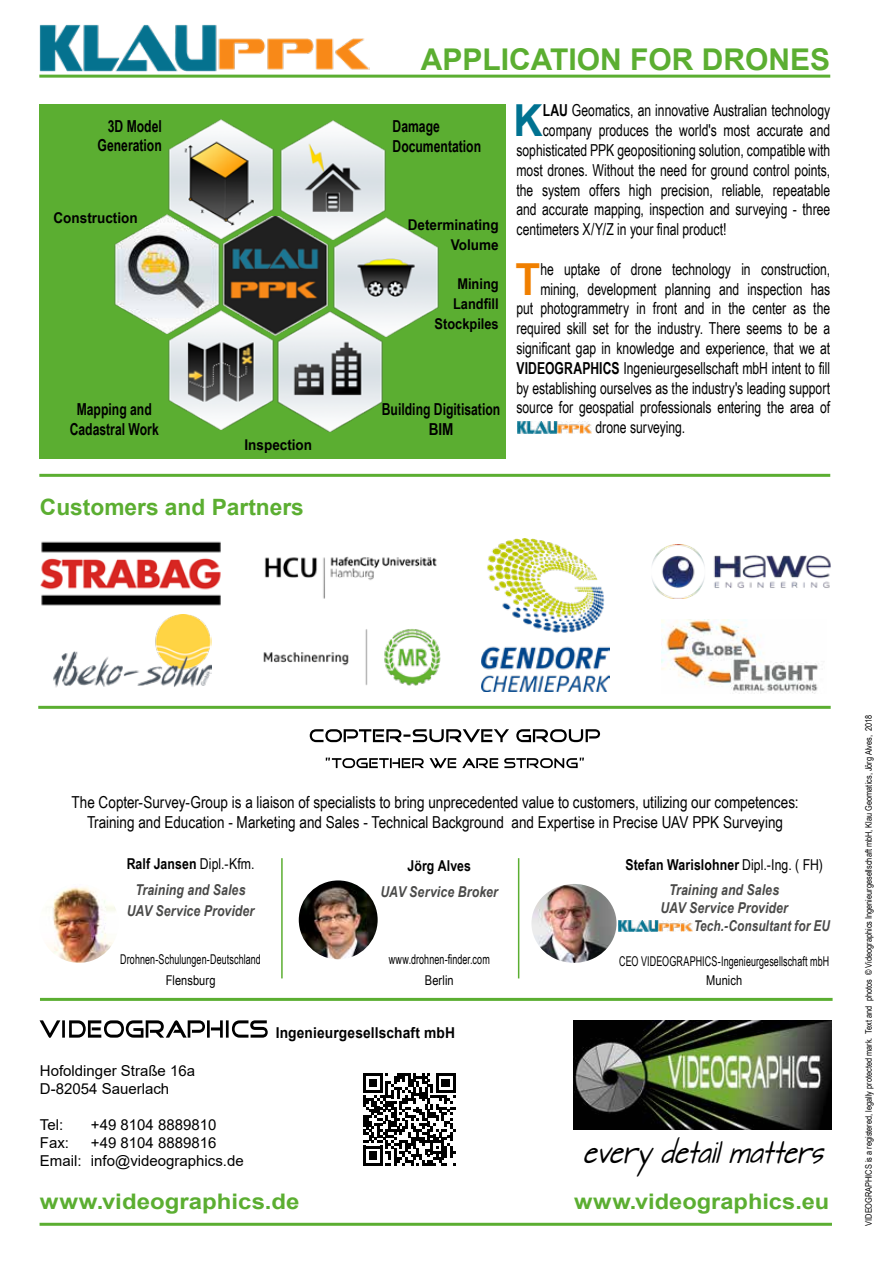
<style>
.page{position:relative;width:893px;height:1263px;background:#fff}
.page>*{position:absolute;margin:0;border:0;box-sizing:border-box;transform-origin:0 0}
.t1{font:700 44.1px "Arial Narrow";color:#007291;scale:1.12 1}
.t2{font:700 44.1px "Arial Narrow";color:#f07f00;scale:1.12 1}
.t3{font:700 30px "Arial";color:#5bae31}
.t4{font:italic 26.4px "Architects Daughter";color:#000;scale:.76 1}
.t5{font:700 22.5px "Arial";color:#5bae31}
.t6{font:700 21.45px "Arial";color:#5bae31;scale:1.12 1}
.t7{font:700 21.45px "Arial";color:#5bae31;scale:1.1 1}
.t8{font:16.5px "Arial Narrow";color:#000;scale:.9 1}
.t9{font:16.5px/19.8px "Arial Narrow";color:#000;text-align:center}
.t10{font:700 16.5px/19.8px "Arial Narrow";color:#000;text-align:center;scale:.9 1}
.t11{font:italic 700 15px/25.5px "Arial Narrow";letter-spacing:.005em;color:#4a4a49;text-align:center}
.t12{font:15px/18px "Arial";color:#000}
.t13{font:700 15px/25.5px "Arial Narrow";letter-spacing:.01em;color:#000;text-align:center}
.t14{font:700 15px "Arial";letter-spacing:.01em;color:#000;scale:.92 1}
.t15{font:700 14.85px/19.8px "Arial Narrow";color:#000;text-align:right;scale:1.11 1}
.t16{font:700 14.85px/19.8px "Arial Narrow";color:#000;text-align:right;scale:1.06 1}
.t17{font:13.5px/21px "Arial Narrow";letter-spacing:.005em;color:#000;text-align:center;scale:.81 1}
.t18{font:9px "Arial Narrow";color:#000}
.s1{font-weight:700}
.s2{font-style:normal;color:#000}
.s3{font-weight:400;font-style:normal;color:#000}
.s4{font-weight:400}
.s5{font-style:italic;color:#4a4a49}
</style>
<div class="page">
<div style="left:40px;top:104px;width:466px;height:355px;background:#5bae31"></div>
<img style="left:517px;top:422px;width:74px;height:11px">
<img style="left:574px;top:1020px;width:258px;height:110px">
<hr style="left:39px;top:474px;width:791px;height:3px;background:#5bae31">
<hr style="left:38px;top:706px;width:793px;height:3px;background:#5bae31">
<hr style="left:39px;top:75px;width:791px;height:3px;background:#5bae31">
<hr style="left:40px;top:998px;width:793px;height:3px;background:#5bae31">
<hr style="left:40px;top:1223px;width:792px;height:3px;background:#5bae31">
<hr style="left:281px;top:858px;width:2px;height:120px;background:#5bae31">
<hr style="left:518px;top:858px;width:1px;height:120px;background:#5bae31">
<img style="left:40px;top:884px;width:78px;height:79px;border-radius:39px">
<img style="left:531px;top:884px;width:85px;height:79px">
<img style="left:299px;top:880px;width:79px;height:79px;border-radius:39px">
<img style="left:40px;top:24px;width:329px;height:47px">
<img style="left:226px;top:239px;width:101px;height:73px">
<img style="left:281px;top:120px;width:106px;height:119px">
<img style="left:281px;top:312px;width:102px;height:119px">
<img style="left:327px;top:218px;width:112px;height:119px">
<img style="left:114px;top:217px;width:112px;height:115px">
<img style="left:162px;top:311px;width:119px;height:119px">
<img style="left:162px;top:119px;width:119px;height:120px">
<svg style="left:40px;top:1020px;width:228px;height:18px"></svg>
<svg style="left:310px;top:729px;width:290px;height:13px"></svg>
<svg style="left:326px;top:758px;width:258px;height:10px"></svg>
<img style="left:618px;top:920px;width:74px;height:11px">
<img style="left:40px;top:541px;width:181px;height:65px">
<img style="left:263px;top:629px;width:178px;height:57px">
<img style="left:652px;top:544px;width:179px;height:54px">
<img style="left:482px;top:538px;width:127px;height:153px">
<img style="left:661px;top:619px;width:157px;height:74px">
<img style="left:53px;top:615px;width:158px;height:73px">
<img style="left:264px;top:556px;width:173px;height:43px">
<svg style="left:363px;top:1073px;width:92px;height:92px"></svg>
<p class="t10" style="left:98px;top:115px;width:73px;text-align:right">3D Model<br>Generation</p>
<p class="t15" style="left:54px;top:207px;width:77px">Construction</p>
<p class="t10" style="left:70px;top:398px;width:101px">Mapping and<br>Cadastral Work</p>
<p class="t15" style="left:244px;top:434px;width:62px">Inspection</p>
<h3 class="t5" style="left:40px;top:491px;width:265px">Customers and Partners</h3>
<h2 class="t3" style="left:421px;top:38px;width:411px">APPLICATION FOR DRONES</h2>
<h1 class="t1" style="left:513px;top:87px;width:28px">K</h1>
<p class="t8" style="left:543px;top:98px;width:321px"><span class="s1">LAU</span> Geomatics, an innovative Australian technology</p>
<p class="t10" style="left:393px;top:116px;width:100px;text-align:left">Damage<br>Documentation</p>
<p class="t8" style="left:543px;top:118px;width:321px">company produces the world's most accurate and</p>
<p class="t8" style="left:516px;top:138px;width:350px">sophisticated PPK geopositioning solution, compatible with</p>
<p class="t8" style="left:516px;top:158px;width:350px">most drones. Without the need for ground control points,</p>
<p class="t8" style="left:516px;top:178px;width:350px">the system offers high precision, reliable, repeatable</p>
<p class="t8" style="left:516px;top:197px;width:350px">and accurate mapping, inspection and surveying - three</p>
<p class="t8" style="left:516px;top:217px;width:235px">centimeters X/Y/Z in your final product!</p>
<h1 class="t2" style="left:516px;top:246px;width:24px">T</h1>
<p class="t8" style="left:540px;top:257px;width:324px">he uptake of drone technology in construction,</p>
<p class="t15" style="left:408px;top:214px;width:83px">Determinating<br>Volume</p>
<p class="t16" style="left:434px;top:273px;width:62px">Mining<br>Landfill<br>Stockpiles</p>
<p class="t8" style="left:540px;top:277px;width:324px">mining, development planning and inspection has</p>
<p class="t8" style="left:516px;top:296px;width:350px">put photogrammetry in front and in the center as the</p>
<p class="t8" style="left:516px;top:316px;width:350px">required skill set for the industry. There seems to be a</p>
<p class="t8" style="left:516px;top:336px;width:350px">significant gap in knowledge and experience, that we at</p>
<p class="t8" style="left:516px;top:356px;width:350px"><span class="s1">VIDEOGRAPHICS</span> Ingenieurgesellschaft mbH intent to fill</p>
<p class="t8" style="left:516px;top:376px;width:350px">by establishing ourselves as the industry's leading support</p>
<p class="t8" style="left:516px;top:395px;width:350px">source for geospatial professionals entering the area of</p>
<p class="t8" style="left:596px;top:415px;width:101px">drone surveying.</p>
<p class="t10" style="left:382px;top:398px;width:133px">Building Digitisation<br>BIM</p>
<p class="t9" style="left:72px;top:792px;width:728px">The Copter-Survey-Group is a liaison of specialists to bring unprecedented value to customers, utilizing our competences:<br>Training and Education - Marketing and Sales - Technical Background and Expertise in Precise UAV PPK Surveying</p>
<p class="t11" style="left:127px;top:850px;width:129px"><span class="s2">Ralf Jansen</span> <span class="s3">Dipl.-Kfm.<br></span>Training and Sales</p>
<p class="t11" style="left:127px;top:897px;width:129px">UAV Service Provider</p>
<p class="t17" style="left:120px;top:948px;width:175px">Drohnen-Schulungen-Deutschland<br>Flensburg</p>
<p class="t13" style="left:625px;top:851px;width:199px">Stefan Warislohner <span class="s4">Dipl.-Ing. ( FH)<br></span><span class="s5">Training and Sales</span></p>
<p class="t11" style="left:694px;top:898px;width:138px;line-height:18px;text-align:left;text-indent:-33px">UAV Service Provider<br>Tech.-Consultant for EU</p>
<p class="t17" style="left:619px;top:951px;width:261px;line-height:19.5px">CEO VIDEOGRAPHICS-Ingenieurgesellschaft mbH<br>Munich</p>
<p class="t13" style="left:408px;top:852px;width:65px">Jörg Alves</p>
<p class="t11" style="left:381px;top:878px;width:119px">UAV Service Broker</p>
<p class="t17" style="left:389px;top:948px;width:126px">www.drohnen-finder.com<br>Berlin</p>
<p class="t12" style="left:40px;top:1062px;width:157px">Hofoldinger Straße 16a<br>D-82054 Sauerlach</p>
<p class="t12" style="left:40px;top:1116px;width:25px">Tel:</p>
<p class="t12" style="left:91px;top:1116px;width:127px">+49 8104 8889810</p>
<p class="t12" style="left:40px;top:1134px;width:31px">Fax:</p>
<p class="t12" style="left:40px;top:1134px;width:205px;text-indent:51px">+49 8104 8889816<br>Email: info@videographics.de</p>
<p class="t14" style="left:276px;top:1022px;width:196px">Ingenieurgesellschaft mbH</p>
<h3 class="t4" style="left:583px;top:1139px;width:333px">everydetailmatters</h3>
<h3 class="t6" style="left:40px;top:1186px;width:233px">www.videographics.de</h3>
<h3 class="t7" style="left:574px;top:1186px;width:234px">www.videographics.eu</h3>
<p class="t18" style="left:862px;top:1226px;width:513px;rotate:-90deg">VIDEOGRAPHICS is a registered, legally protected mark. Text and photos © Videographics Ingenieurgesellschaft mbH, Klau Geomatics, Jörg Alves, 2018</p>
</div>
